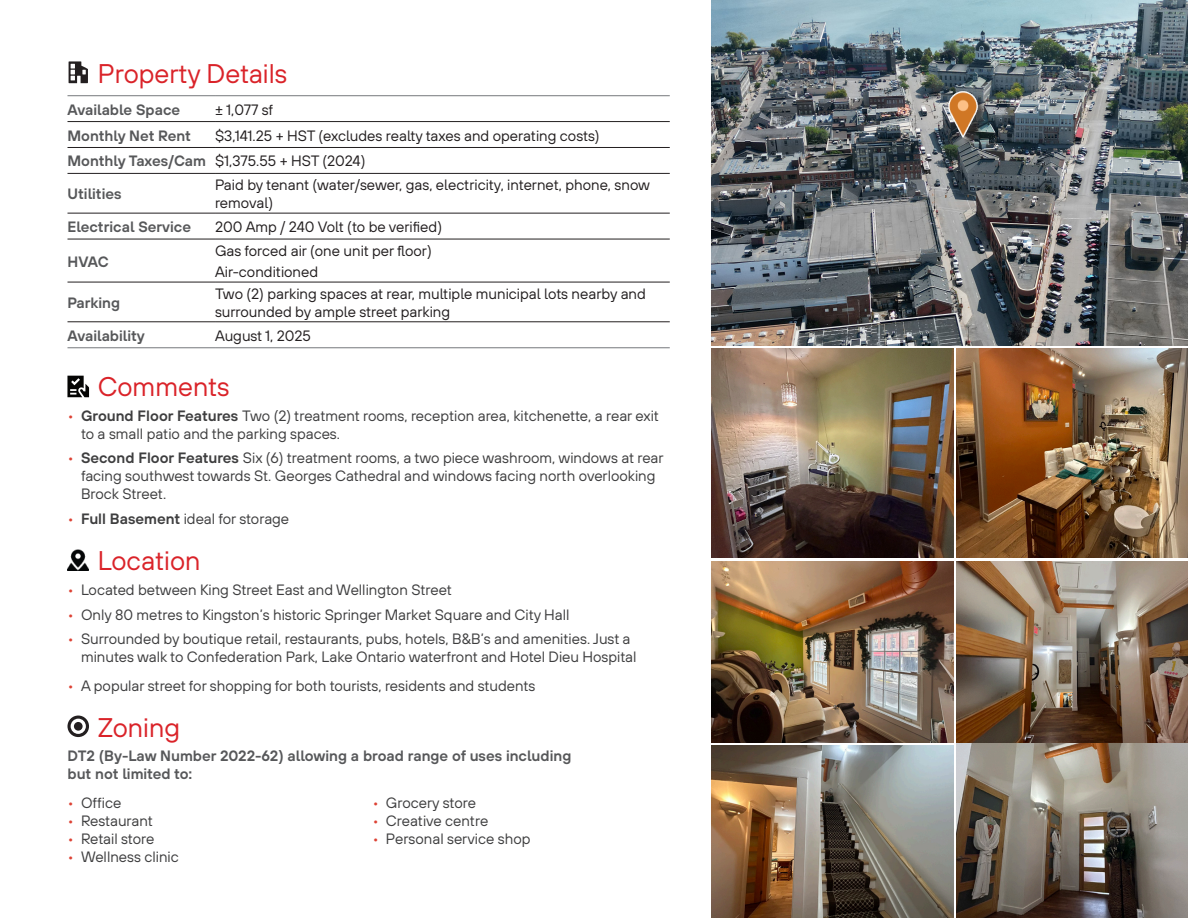
<style>
.page{position:relative;width:1188px;height:918px;background:#fff}
.page>*{position:absolute;margin:0;border:0;box-sizing:border-box;transform-origin:0 0}
.SubHeaders_w__Icon_Indent___Extra_Space_{font:27px "TT Hoves Pro";color:#da2329}
.SubHeaders_with_Icon_Indent{font:27px "TT Hoves Pro";color:#da2329}
.t1{font:15px/18px "TT Hoves Pro";color:#3e3e3f}
.Body_Copy{font:15px/18px "TT Hoves Pro";color:#231f20}
.Body_Copy-2{font:15px/18px "TT Hoves Pro Dm Bd";color:#57585a}
.s1{color:#dd4234}
.s2{font-family:"TT Hoves Pro Dm Bd"}
</style>
<div class="page">
<img style="left:957px;top:348px;width:231px;height:209px">
<img style="left:712px;top:349px;width:242px;height:208px">
<hr style="left:68px;top:121px;width:147px;height:1px;background:#231f20">
<hr style="left:215px;top:121px;width:455px;height:1px;background:#231f20">
<hr style="left:68px;top:147px;width:147px;height:1px;background:#231f20">
<hr style="left:215px;top:147px;width:455px;height:1px;background:#231f20">
<hr style="left:68px;top:173px;width:147px;height:1px;background:#231f20">
<hr style="left:215px;top:173px;width:455px;height:1px;background:#231f20">
<hr style="left:68px;top:213px;width:147px;height:1px;background:#231f20">
<hr style="left:215px;top:213px;width:455px;height:1px;background:#231f20">
<hr style="left:68px;top:239px;width:147px;height:1px;background:#231f20">
<hr style="left:215px;top:239px;width:455px;height:1px;background:#231f20">
<hr style="left:68px;top:282px;width:147px;height:1px;background:#231f20">
<hr style="left:215px;top:282px;width:455px;height:1px;background:#231f20">
<hr style="left:68px;top:322px;width:147px;height:1px;background:#231f20">
<hr style="left:215px;top:322px;width:455px;height:1px;background:#231f20">
<hr style="left:68px;top:95px;width:147px;height:1px;background:#939598">
<hr style="left:215px;top:95px;width:455px;height:1px;background:#939598">
<hr style="left:68px;top:347px;width:147px;height:1px;background:#939598">
<hr style="left:215px;top:347px;width:455px;height:1px;background:#939598">
<svg style="left:69px;top:62px;width:19px;height:21px"></svg>
<svg style="left:68px;top:376px;width:21px;height:21px"></svg>
<img style="left:68px;top:550px;width:21px;height:21px">
<svg style="left:68px;top:716px;width:21px;height:21px"></svg>
<div style="left:74px;top:722px;width:9px;height:9px;background:#231f20;border-radius:50%"></div>
<img style="left:712px;top:0;width:476px;height:346px">
<img style="left:712px;top:562px;width:242px;height:180px">
<img style="left:712px;top:746px;width:242px;height:172px">
<img style="left:957px;top:562px;width:231px;height:180px">
<img style="left:957px;top:744px;width:231px;height:174px">
<div style="left:950px;top:94px;width:39px;height:54px;background:#231f20;opacity:.75"></div>
<img style="left:940px;top:92px;width:45px;height:45px">
<p class="SubHeaders_with_Icon_Indent" style="left:98px;top:56px;width:191px">Property Details</p>
<p class="Body_Copy-2" style="left:68px;top:100px;width:114px">Available Space</p>
<p class="Body_Copy" style="left:215px;top:101px;width:60px">± 1,077 sf</p>
<p class="Body_Copy-2" style="left:68px;top:126px;width:125px">Monthly Net Rent</p>
<p class="Body_Copy" style="left:215px;top:127px;width:386px">$3,141.25 + HST (excludes realty taxes and operating costs)</p>
<p class="Body_Copy-2" style="left:68px;top:152px;width:140px">Monthly Taxes/Cam</p>
<p class="Body_Copy" style="left:215px;top:152px;width:152px">$1,375.55 + HST (2024)</p>
<p class="Body_Copy-2" style="left:68px;top:185px;width:56px">Utilities</p>
<p class="Body_Copy" style="left:215px;top:176px;width:437px">Paid by tenant (water/sewer, gas, electricity, internet, phone, snow removal)</p>
<p class="Body_Copy-2" style="left:68px;top:218px;width:125px">Electrical Service</p>
<p class="Body_Copy" style="left:215px;top:218px;width:229px">200 Amp / 240 Volt (to be verified)</p>
<p class="Body_Copy-2" style="left:68px;top:252px;width:43px">HVAC</p>
<p class="Body_Copy" style="left:215px;top:242px;width:218px">Gas forced air (one unit per floor)</p>
<p class="Body_Copy" style="left:215px;top:263px;width:105px">Air-conditioned</p>
<p class="Body_Copy-2" style="left:68px;top:294px;width:54px">Parking</p>
<p class="Body_Copy" style="left:215px;top:285px;width:432px">Two (2) parking spaces at rear, multiple municipal lots nearby and surrounded by ample street parking</p>
<p class="Body_Copy-2" style="left:68px;top:326px;width:79px">Availability</p>
<p class="Body_Copy" style="left:215px;top:327px;width:97px">August 1, 2025</p>
<p class="SubHeaders_w__Icon_Indent___Extra_Space_" style="left:98px;top:369px;width:133px">Comments</p>
<p class="t1" style="left:81px;top:407px;width:580px;text-indent:-14px"><span class="s1">•</span> <span class="s2">Ground Floor Features</span> Two (2) treatment rooms, reception area, kitchenette, a rear exit to a small patio and the parking spaces.</p>
<p class="t1" style="left:81px;top:449px;width:584px;text-indent:-14px"><span class="s1">•</span> <span class="s2">Second Floor Features</span> Six (6) treatment rooms, a two piece washroom, windows at rear facing southwest towards St. Georges Cathedral and windows facing north overlooking<br>Brock Street.</p>
<p class="t1" style="left:68px;top:510px;width:223px"><span class="s1">•</span> <span class="s2">Full Basement</span> ideal for storage</p>
<p class="SubHeaders_w__Icon_Indent___Extra_Space_" style="left:98px;top:543px;width:104px">Location</p>
<p class="t1" style="left:68px;top:581px;width:386px"><span class="s1">•</span> Located between King Street East and Wellington Street</p>
<p class="t1" style="left:68px;top:606px;width:504px"><span class="s1">•</span> Only 80 metres to Kingston’s historic Springer Market Square and City Hall</p>
<p class="t1" style="left:81px;top:630px;width:557px;text-indent:-14px"><span class="s1">•</span> Surrounded by boutique retail, restaurants, pubs, hotels, B&amp;B’s and amenities. Just a minutes walk to Confederation Park, Lake Ontario waterfront and Hotel Dieu Hospital</p>
<p class="t1" style="left:68px;top:677px;width:469px"><span class="s1">•</span> A popular street for shopping for both tourists, residents and students</p>
<p class="SubHeaders_w__Icon_Indent___Extra_Space_" style="left:98px;top:709px;width:84px">Zoning</p>
<p class="Body_Copy-2" style="left:68px;top:747px;width:505px">DT2 (By-Law Number 2022-62) allowing a broad range of uses including but not limited to:</p>
<p class="t1" style="left:68px;top:794px;width:55px"><span class="s1">•</span> Office</p>
<p class="t1" style="left:68px;top:812px;width:87px"><span class="s1">•</span> Restaurant</p>
<p class="t1" style="left:68px;top:830px;width:88px"><span class="s1">•</span> Retail store</p>
<p class="t1" style="left:68px;top:848px;width:113px"><span class="s1">•</span> Wellness clinic</p>
<p class="t1" style="left:372px;top:794px;width:105px"><span class="s1">•</span> Grocery store</p>
<p class="t1" style="left:372px;top:812px;width:117px"><span class="s1">•</span> Creative centre</p>
<p class="t1" style="left:372px;top:830px;width:160px"><span class="s1">•</span> Personal service shop</p>
</div>
